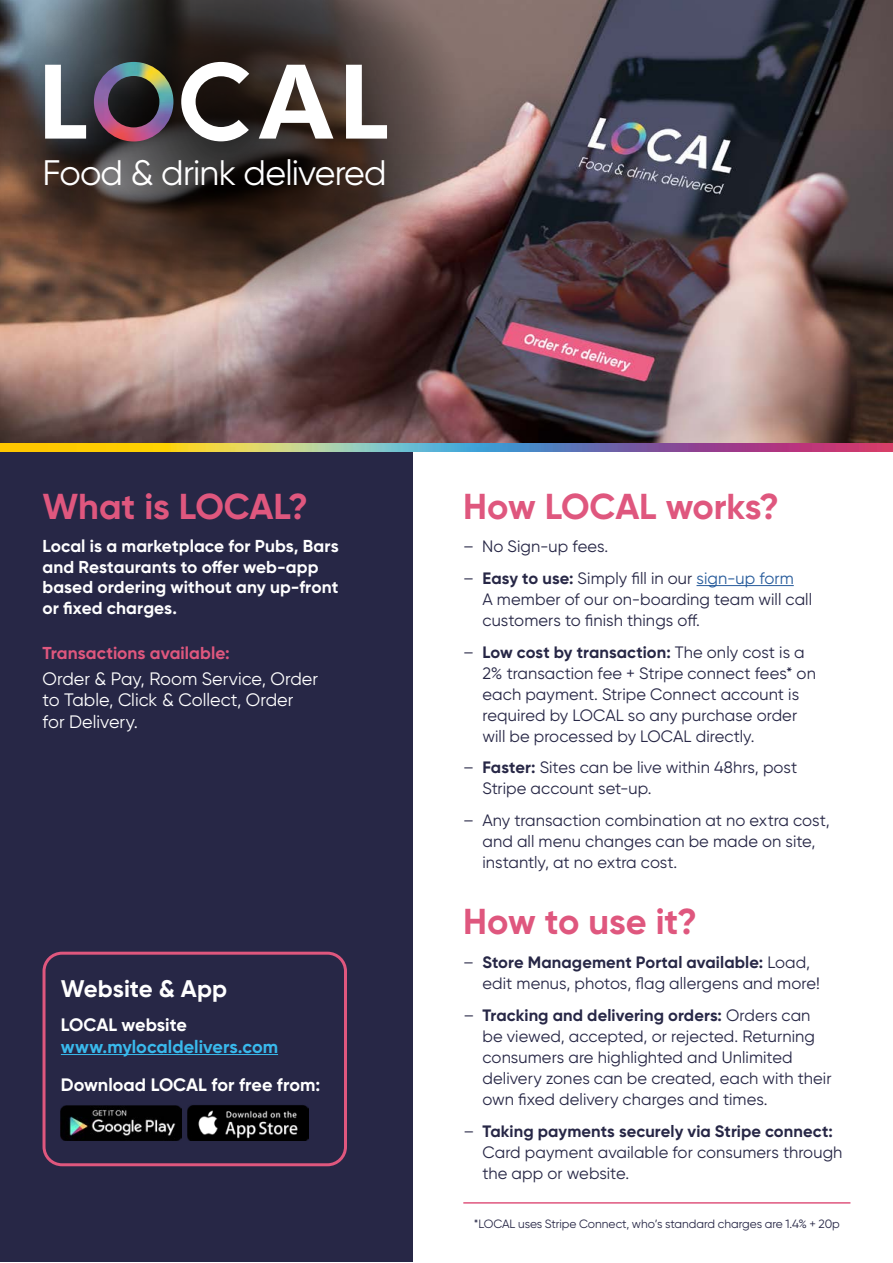
<style>
.page{position:relative;width:893px;height:1263px;background:#fff}
.page>*{position:absolute;margin:0;border:0;box-sizing:border-box;transform-origin:0 0}
.t1{font:700 36px "Gilroy";letter-spacing:-.005em;color:#df577e}
.t2{font:35.4px "Gilroy";letter-spacing:-.025em;color:#fff}
.t3{font:700 24px "Gilroy";letter-spacing:-.005em;color:#fff}
.t4{font:18px/21.6px "Gilroy";color:#fff}
.t5{font:700 18px "Gilroy";color:#fff}
.t6{font:700 18px "Gilroy";color:#39b9ec}
.t7{font:700 17.25px/20.7px "Gilroy";letter-spacing:.005em;color:#fff}
.t8{font:700 17.25px "Gilroy";letter-spacing:.005em;color:#df577e}
.t9{font:16.5px/21px "Gilroy";letter-spacing:.005em;color:#272746}
.t10{font:12px "Gilroy";letter-spacing:-.005em;color:#272746}
.s1{font-weight:700}
.s2{color:#275b9b}
</style>
<div class="page">
<div style="left:0;top:0;width:413px;height:1261px;background:#272746"></div>
<div style="left:43px;top:952px;width:304px;height:214px;border:3px solid #df577e;border-radius:18px"></div>
<img style="left:0;top:0;width:893px;height:443px">
<svg style="left:0;top:0;width:475px;height:303px;background:#574742"></svg>
<svg style="left:181px;top:62px;width:68px;height:79px;background:#797573"></svg>
<svg style="left:45px;top:65px;width:41px;height:74px;background:#9da1a6"></svg>
<svg style="left:346px;top:65px;width:41px;height:74px;background:#a39d9c"></svg>
<svg style="left:259px;top:65px;width:74px;height:74px;background:#96908c"></svg>
<img style="left:94px;top:62px;width:79px;height:79px">
<hr style="left:696px;top:585px;width:98px;height:1px;background:#275b9b">
<img style="left:0;top:443px;width:893px;height:8px">
<img style="left:61px;top:1105px;width:121px;height:35px">
<img style="left:188px;top:1105px;width:121px;height:35px">
<hr style="left:61px;top:1054px;width:217px;height:1px;background:#39b9ec">
<hr style="left:463px;top:1202px;width:387px;height:1px;background:#df577e">
<h2 class="t2" style="left:42px;top:151px;width:346px">Food &amp; drink delivered</h2>
<h1 class="t1" style="left:43px;top:483px;width:267px">What is LOCAL?</h1>
<p class="t7" style="left:43px;top:535px;width:298px">Local is a marketplace for Pubs, Bars and Restaurants to offer web-app based ordering without any up-front or fixed charges.</p>
<p class="t8" style="left:43px;top:642px;width:189px">Transactions available:</p>
<p class="t4" style="left:43px;top:667px;width:277px">Order &amp; Pay, Room Service, Order to Table, Click &amp; Collect, Order for Delivery.</p>
<h3 class="t3" style="left:61px;top:973px;width:168px">Website &amp; App</h3>
<p class="t5" style="left:61px;top:1013px;width:128px">LOCAL website</p>
<p class="t6" style="left:61px;top:1035px;width:219px">www.mylocaldelivers.com</p>
<p class="t5" style="left:61px;top:1074px;width:261px">Download LOCAL for free from:</p>
<h1 class="t1" style="left:463px;top:483px;width:317px">How LOCAL works?</h1>
<p class="t9" style="left:463px;top:536px;width:147px">– No Sign-up fees.</p>
<p class="t9" style="left:482px;top:567px;width:331px;text-indent:-19px">– <span class="s1">Easy to use:</span> Simply fill in our <span class="s2">sign-up form<br></span>A member of our on-boarding team will call customers to finish things off.</p>
<p class="t9" style="left:482px;top:641px;width:335px;text-indent:-19px">– <span class="s1">Low cost by transaction:</span> The only cost is a 2% transaction fee + Stripe connect fees* on each payment. Stripe Connect account is required by LOCAL so any purchase order will be processed by LOCAL directly.</p>
<p class="t9" style="left:482px;top:757px;width:316px;text-indent:-19px">– <span class="s1">Faster:</span> Sites can be live within 48hrs, post<br>Stripe account set-up.</p>
<p class="t9" style="left:482px;top:809px;width:349px;text-indent:-19px">– Any transaction combination at no extra cost, and all menu changes can be made on site, instantly, at no extra cost.</p>
<h1 class="t1" style="left:463px;top:899px;width:235px">How to use it?</h1>
<p class="t9" style="left:482px;top:952px;width:339px;text-indent:-19px">– <span class="s1">Store Management Portal available:</span> Load, edit menus, photos, flag allergens and more!</p>
<p class="t9" style="left:482px;top:1004px;width:351px;text-indent:-19px">– <span class="s1">Tracking and delivering orders:</span> Orders can be viewed, accepted, or rejected. Returning consumers are highlighted and Unlimited delivery zones can be created, each with their own fixed delivery charges and times.</p>
<p class="t9" style="left:482px;top:1120px;width:361px;text-indent:-19px">– <span class="s1">Taking payments securely via Stripe connect:<br></span>Card payment available for consumers through the app or website.</p>
<p class="t10" style="left:474px;top:1216px;width:368px">*LOCAL uses Stripe Connect, who’s standard charges are 1.4% + 20p</p>
</div>
